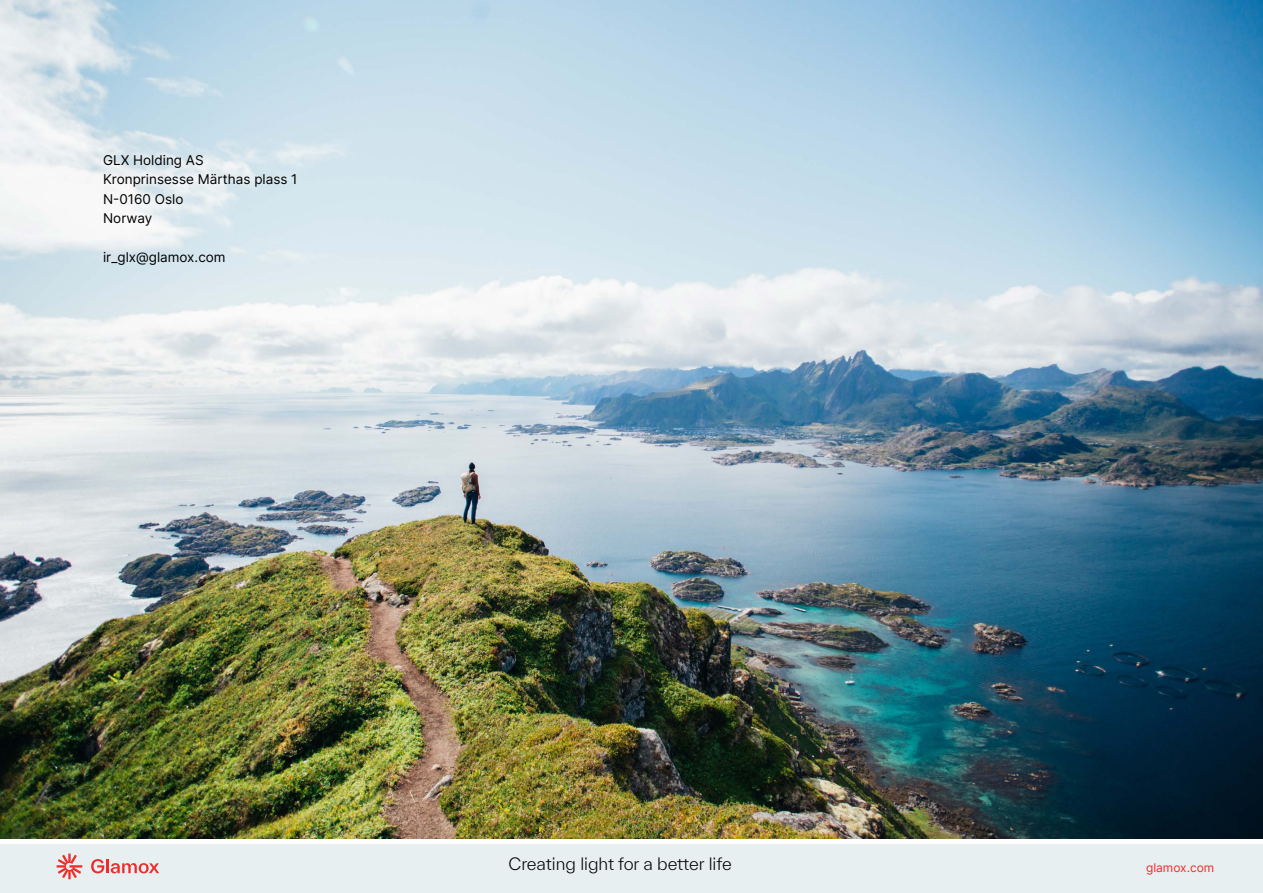
<style>
.page{position:relative;width:1263px;height:893px;background:#fff}
.page>*{position:absolute;margin:0;border:0;box-sizing:border-box;transform-origin:0 0}
.t1{font:300 16.5px "TWK Everett";color:#000}
.t2{font:13.5px/19.5px "Inter";color:#000}
.t3{font:12px "Inter";color:#ee2d2b}
</style>
<div class="page">
<img style="left:0;top:0;width:1263px;height:839px">
<div style="left:0;top:844px;width:1263px;height:49px;background:#e7eff1"></div>
<svg style="left:57px;top:853px;width:25px;height:26px"></svg>
<hr style="left:106px;top:859px;width:3px;height:14px;background:#ee2d2b">
<svg style="left:111px;top:863px;width:48px;height:10px"></svg>
<svg style="left:91px;top:859px;width:13px;height:14px"></svg>
<p class="t2" style="left:103px;top:150px;width:196px">GLX Holding AS<br>Kronprinsesse Märthas plass 1<br>N-0160 Oslo<br>Norway</p>
<p class="t2" style="left:103px;top:247px;width:124px">ir_glx@glamox.com</p>
<p class="t1" style="left:508px;top:853px;width:225px">Creating light for a better life</p>
<p class="t3" style="left:1146px;top:858px;width:70px">glamox.com</p>
</div>
